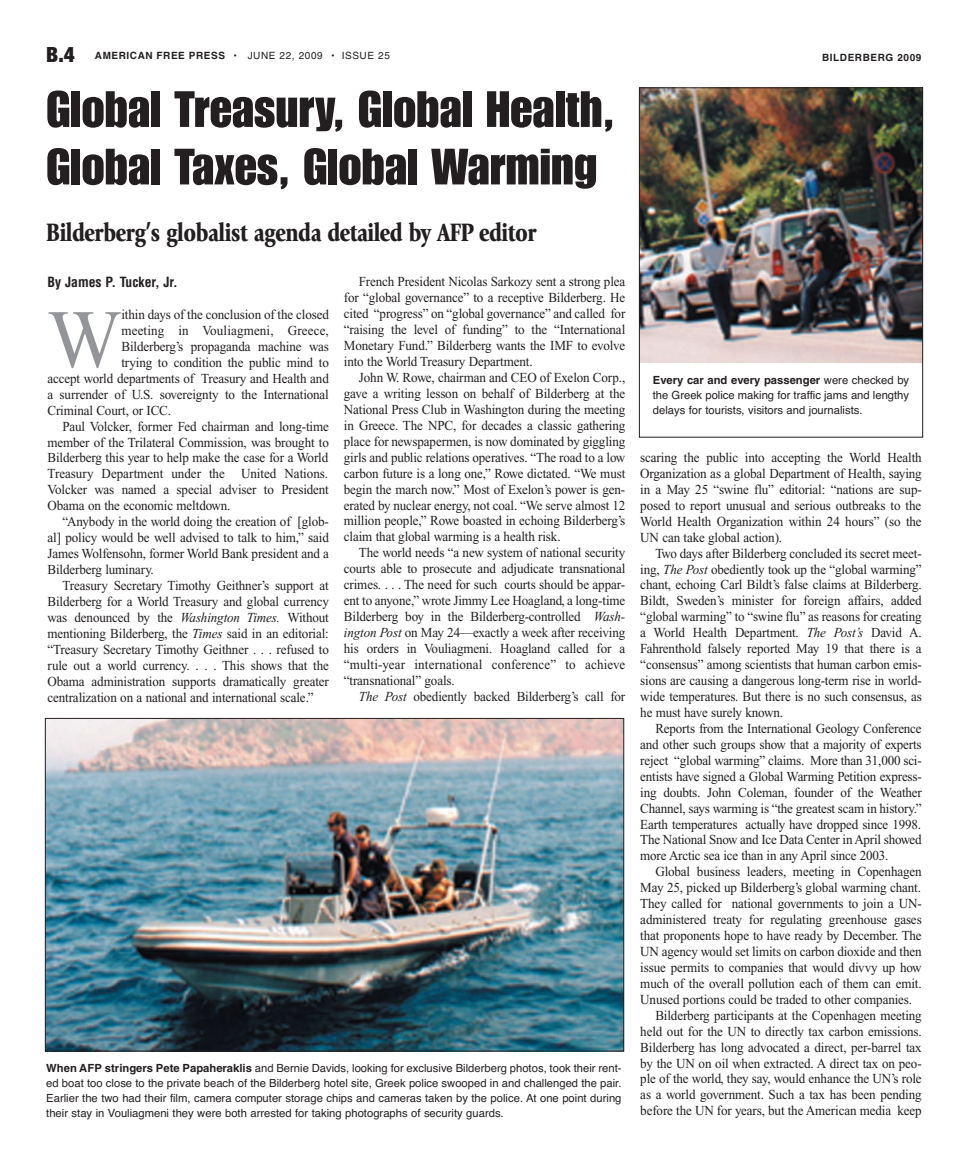
<style>
.page{position:relative;width:968px;height:1170px;background:#fff}
.page>*{position:absolute;margin:0;border:0;box-sizing:border-box;transform-origin:0 0}
.t1{font:82.62px "Times New Roman";color:#939598;scale:.95 1}
.t2{font:50px/57.5px "Impact";color:#231f20}
.t3{font:900 26.25px "Giovanni";letter-spacing:-.02em;color:#231f20;scale:.8 1}
.t4{font:22.5px "Sans Black Condensed DTC";color:#231f20}
.t5{font:13.75px/15.9px "Times New Roman";letter-spacing:-.01em;color:#231f20;text-align:justify;scale:.95 1}
.t6{font:13.75px "Times New Roman";letter-spacing:.01em;color:#231f20;scale:.95 1}
.t7{font:700 condensed 13.75px "Helvetica";color:#231f20}
.t8{font:11.25px/15px "Helvetica";color:#231f20;text-align:justify}
.t9{font:10px "Helvetica";letter-spacing:.055em;color:#231f20}
.t10{font:700 10px "Helvetica";letter-spacing:.055em;color:#231f20}
.s1{font-weight:700}
.s2{font-style:italic}
</style>
<div class="page">
<img style="left:641px;top:90px;width:279px;height:272px">
<div style="left:639px;top:88px;width:283px;height:349px;border:1px solid #231f20"></div>
<img style="left:47px;top:720px;width:575px;height:329px">
<h3 class="t4" style="left:46px;top:41px;width:30px">B.4</h3>
<p class="t9" style="left:95px;top:50px;width:296px"><span class="s1">AMERICAN FREE PRESS</span> • JUNE 22, 2009 • ISSUE 25</p>
<h2 class="t2" style="left:46px;top:82px;width:570px">Global Treasury, Global Health,<br>Global Taxes, Global Warming</h2>
<h3 class="t3" style="left:46px;top:222px;width:614px">Bilderberg’s globalist agenda detailed by AFP editor</h3>
<p class="t7" style="left:48px;top:274px;width:132px">By James P. Tucker, Jr.</p>
<h1 class="t1" style="left:48px;top:310px;width:79px">W</h1>
<p class="t5" style="left:121px;top:308px;width:220px">ithin days of the conclusion of the closed</p>
<p class="t6" style="left:121px;top:325px;width:220px">meeting in Vouliagmeni, Greece,</p>
<p class="t5" style="left:121px;top:340px;width:220px">Bilderberg’s propaganda machine was</p>
<p class="t5" style="left:121px;top:356px;width:220px">trying to condition the public mind to</p>
<p class="t5" style="left:47px;top:372px;width:298px">accept world departments of Treasury and Health and</p>
<p class="t5" style="left:47px;top:388px;width:298px">a surrender of U.S. sovereignty to the International</p>
<p class="t5" style="left:47px;top:403px;width:132px">Criminal Court, or ICC.</p>
<p class="t5" style="left:63px;top:419px;width:282px">Paul Volcker, former Fed chairman and long-time</p>
<p class="t5" style="left:47px;top:435px;width:298px">member of the Trilateral Commission, was brought to</p>
<p class="t5" style="left:47px;top:451px;width:297px">Bilderberg this year to help make the case for a World</p>
<p class="t5" style="left:47px;top:467px;width:297px">Treasury Department under the United Nations.</p>
<p class="t5" style="left:47px;top:483px;width:298px">Volcker was named a special adviser to President</p>
<p class="t5" style="left:47px;top:499px;width:194px">Obama on the economic meltdown.</p>
<p class="t5" style="left:63px;top:515px;width:282px">“Anybody in the world doing the creation of [glob-</p>
<p class="t5" style="left:47px;top:531px;width:298px">al] policy would be well advised to talk to him,” said</p>
<p class="t5" style="left:47px;top:547px;width:298px">James Wolfensohn, former World Bank president and a</p>
<p class="t5" style="left:47px;top:563px;width:113px">Bilderberg luminary.</p>
<p class="t5" style="left:63px;top:579px;width:282px">Treasury Secretary Timothy Geithner’s support at</p>
<p class="t5" style="left:47px;top:595px;width:298px">Bilderberg for a World Treasury and global currency</p>
<p class="t5" style="left:47px;top:611px;width:298px">was denounced by the <span class="s2">Washington Times.</span> Without</p>
<p class="t5" style="left:47px;top:627px;width:298px">mentioning Bilderberg, the <span class="s2">Times</span> said in an editorial:</p>
<p class="t5" style="left:47px;top:642px;width:298px">“Treasury Secretary Timothy Geithner . . . refused to</p>
<p class="t5" style="left:47px;top:658px;width:298px">rule out a world currency. . . . This shows that the</p>
<p class="t5" style="left:47px;top:674px;width:298px">Obama administration supports dramatically greater</p>
<p class="t5" style="left:47px;top:690px;width:282px">centralization on a national and international scale.”</p>
<p class="t5" style="left:344px;top:275px;width:298px;text-indent:15px">French President Nicolas Sarkozy sent a strong plea for “global governance” to a receptive Bilderberg. He cited “progress” on “global governance” and called for “raising the level of funding” to the “International Monetary Fund.” Bilderberg wants the IMF to evolve into the World Treasury Department.</p>
<p class="t5" style="left:344px;top:371px;width:298px;text-indent:15px">John W. Rowe, chairman and CEO of Exelon Corp., gave a writing lesson on behalf of Bilderberg at the National Press Club in Washington during the meeting in Greece. The NPC, for decades a classic gathering place for newspapermen, is now dominated by giggling girls and public relations operatives. “The road to a low carbon future is a long one,” Rowe dictated. “We must begin the march now.” Most of Exelon’s power is gen&shy;erated by nuclear energy, not coal. “We serve almost 12 million people,” Rowe boasted in echoing Bilderberg’s claim that global warming is a health risk.</p>
<p class="t5" style="left:344px;top:546px;width:298px;text-indent:15px">The world needs “a new system of national security courts able to prosecute and adjudicate transnational crimes. . . . The need for such courts should be appar&shy;ent to anyone,” wrote Jimmy Lee Hoagland, a long-time Bilderberg boy in the Bilderberg-controlled <span class="s2">Wash&shy;ington Post</span> on May 24—exactly a week after receiving his orders in Vouliagmeni. Hoagland called for a “multi-year international conference” to achieve “transnational” goals.</p>
<p class="t5" style="left:359px;top:689px;width:282px"><span class="s2">The Post</span> obediently backed Bilderberg’s call for</p>
<p class="t8" style="left:46px;top:1061px;width:577px"><span class="s1">When AFP stringers Pete Papaheraklis</span> and Bernie Davids, looking for exclusive Bilderberg photos, took their rent&shy;ed boat too close to the private beach of the Bilderberg hotel site, Greek police swooped in and challenged the pair.<br>Earlier the two had their film, camera computer storage chips and cameras taken by the police. At one point during their stay in Vouliagmeni they were both arrested for taking photographs of security guards.</p>
<p class="t10" style="left:822px;top:54px;width:101px">BILDERBERG 2009</p>
<p class="t8" style="left:652px;top:373px;width:258px"><span class="s1">Every car and every passenger</span> were checked by the Greek police making for traffic jams and lengthy delays for tourists, visitors and journalists.</p>
<p class="t5" style="left:640px;top:451px;width:298px">scaring the public into accepting the World Health Organization as a global Department of Health, saying in a May 25 “swine flu” editorial: “nations are sup&shy;posed to report unusual and serious outbreaks to the World Health Organization within 24 hours” (so the UN can take global action).</p>
<p class="t5" style="left:640px;top:546px;width:298px;text-indent:15px">Two days after Bilderberg concluded its secret meet&shy;ing, <span class="s2">The Post</span> obediently took up the “global warming” chant, echoing Carl Bildt’s false claims at Bilderberg.<br>Bildt, Sweden’s minister for foreign affairs, added “global warming” to “swine flu” as reasons for creating a World Health Department. <span class="s2">The Post’s</span> David A.<br>Fahrenthold falsely reported May 19 that there is a “consensus” among scientists that human carbon emis&shy;sions are causing a dangerous long-term rise in world&shy;wide temperatures. But there is no such consensus, as he must have surely known.</p>
<p class="t5" style="left:640px;top:722px;width:298px;text-indent:15px">Reports from the International Geology Conference and other such groups show that a majority of experts reject “global warming” claims. More than 31,000 sci&shy;entists have signed a Global Warming Petition express&shy;ing doubts. John Coleman, founder of the Weather Channel, says warming is “the greatest scam in history.” Earth temperatures actually have dropped since 1998.<br>The National Snow and Ice Data Center in April showed more Arctic sea ice than in any April since 2003.</p>
<p class="t5" style="left:655px;top:865px;width:282px">Global business leaders, meeting in Copenhagen</p>
<p class="t5" style="left:640px;top:881px;width:297px">May 25, picked up Bilderberg’s global warming chant.</p>
<p class="t5" style="left:640px;top:897px;width:298px">They called for national governments to join a UN-</p>
<p class="t5" style="left:640px;top:913px;width:298px">administered treaty for regulating greenhouse gases</p>
<p class="t5" style="left:640px;top:929px;width:298px">that proponents hope to have ready by December. The</p>
<p class="t5" style="left:640px;top:945px;width:298px">UN agency would set limits on carbon dioxide and then</p>
<p class="t5" style="left:640px;top:961px;width:298px">issue permits to companies that would divvy up how</p>
<p class="t5" style="left:640px;top:977px;width:298px">much of the overall pollution each of them can emit.</p>
<p class="t5" style="left:640px;top:993px;width:288px">Unused portions could be traded to other companies.</p>
<p class="t5" style="left:655px;top:1009px;width:282px">Bilderberg participants at the Copenhagen meeting</p>
<p class="t5" style="left:640px;top:1024px;width:298px">held out for the UN to directly tax carbon emissions.</p>
<p class="t5" style="left:640px;top:1040px;width:298px">Bilderberg has long advocated a direct, per-barrel tax</p>
<p class="t5" style="left:640px;top:1056px;width:298px">by the UN on oil when extracted. A direct tax on peo-</p>
<p class="t5" style="left:640px;top:1072px;width:298px">ple of the world, they say, would enhance the UN’s role</p>
<p class="t5" style="left:640px;top:1088px;width:298px">as a world government. Such a tax has been pending</p>
<p class="t5" style="left:640px;top:1104px;width:298px">before the UN for years, but the American media keep</p>
</div>
